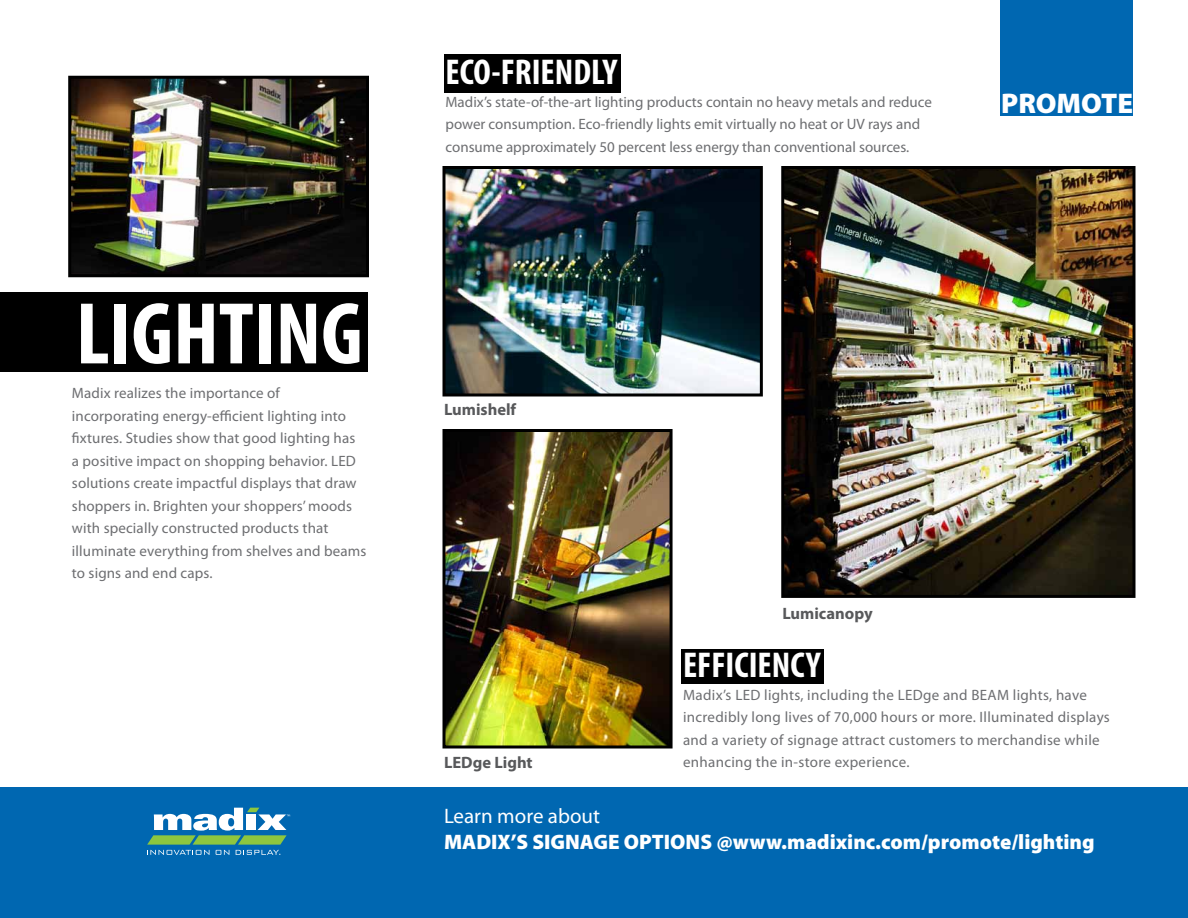
<style>
.page{position:relative;width:1188px;height:918px;background:#fff}
.page>*{position:absolute;margin:0;border:0;box-sizing:border-box;transform-origin:0 0}
.t1{font:700 condensed 88.5px "Myriad Pro";color:#fff}
.t2{font:700 condensed 36px "Myriad Pro";color:#fff}
.t3{font:900 28.5px "Myriad Pro";color:#fff}
.t4{font:900 21px "Myriad Pro";color:#fff}
.t5{font:21px "Myriad Pro";color:#fff}
.t6{font:700 16.5px "Myriad Pro";color:#58595b}
.t7{font:15px/22.5px "Myriad Pro";letter-spacing:.01em;color:#6d6e71}
</style>
<div class="page">
<div style="left:681px;top:649px;width:143px;height:35px;background:#000"></div>
<div style="left:444px;top:54px;width:177px;height:38px;background:#000"></div>
<div style="left:0;top:788px;width:1188px;height:130px;background:#0067b1"></div>
<svg style="left:147px;top:808px;width:143px;height:47px"></svg>
<div style="left:0;top:292px;width:368px;height:80px;background:#000"></div>
<img style="left:72px;top:80px;width:293px;height:193px">
<div style="left:68px;top:76px;width:301px;height:201px;border:3px solid #000"></div>
<img style="left:446px;top:433px;width:223px;height:311px">
<div style="left:442px;top:429px;width:231px;height:319px;border:3px solid #000"></div>
<img style="left:785px;top:170px;width:347px;height:424px">
<div style="left:781px;top:166px;width:355px;height:432px;border:3px solid #000"></div>
<img style="left:446px;top:170px;width:313px;height:222px">
<div style="left:442px;top:166px;width:321px;height:230px;border:3px solid #000"></div>
<div style="left:1000px;top:0;width:133px;height:115px;background:#0067b1"></div>
<h1 class="t1" style="left:76px;top:279px;width:289px">LIGHTING</h1>
<p class="t7" style="left:72px;top:382px;width:296px">Madix realizes the importance of incorporating energy-efficient lighting into fixtures. Studies show that good lighting has<br>a positive impact on shopping behavior. LED solutions create impactful displays that draw shoppers in. Brighten your shoppers’ moods with specially constructed products that illuminate everything from shelves and beams to signs and end caps.</p>
<h2 class="t2" style="left:446px;top:50px;width:173px">ECO-FRIENDLY</h2>
<p class="t7" style="left:446px;top:90px;width:488px">Madix’s state-of-the-art lighting products contain no heavy metals and reduce power consumption. Eco-friendly lights emit virtually no heat or UV rays and consume approximately 50 percent less energy than conventional sources.</p>
<h3 class="t3" style="left:1001px;top:84px;width:133px">PROMOTE</h3>
<p class="t6" style="left:444px;top:399px;width:74px">Lumishelf</p>
<p class="t6" style="left:782px;top:602px;width:92px">Lumicanopy</p>
<p class="t6" style="left:444px;top:752px;width:90px">LEDge Light</p>
<h2 class="t2" style="left:683px;top:643px;width:139px">EFFICIENCY</h2>
<p class="t7" style="left:683px;top:683px;width:428px">Madix’s LED lights, including the LEDge and BEAM lights, have incredibly long lives of 70,000 hours or more. Illuminated displays and a variety of signage attract customers to merchandise while enhancing the in-store experience.</p>
<h3 class="t5" style="left:444px;top:803px;width:158px">Learn more about</h3>
<h3 class="t4" style="left:444px;top:827px;width:652px">MADIX’S SIGNAGE OPTIONS @www.madixinc.com/promote/lighting</h3>
</div>
